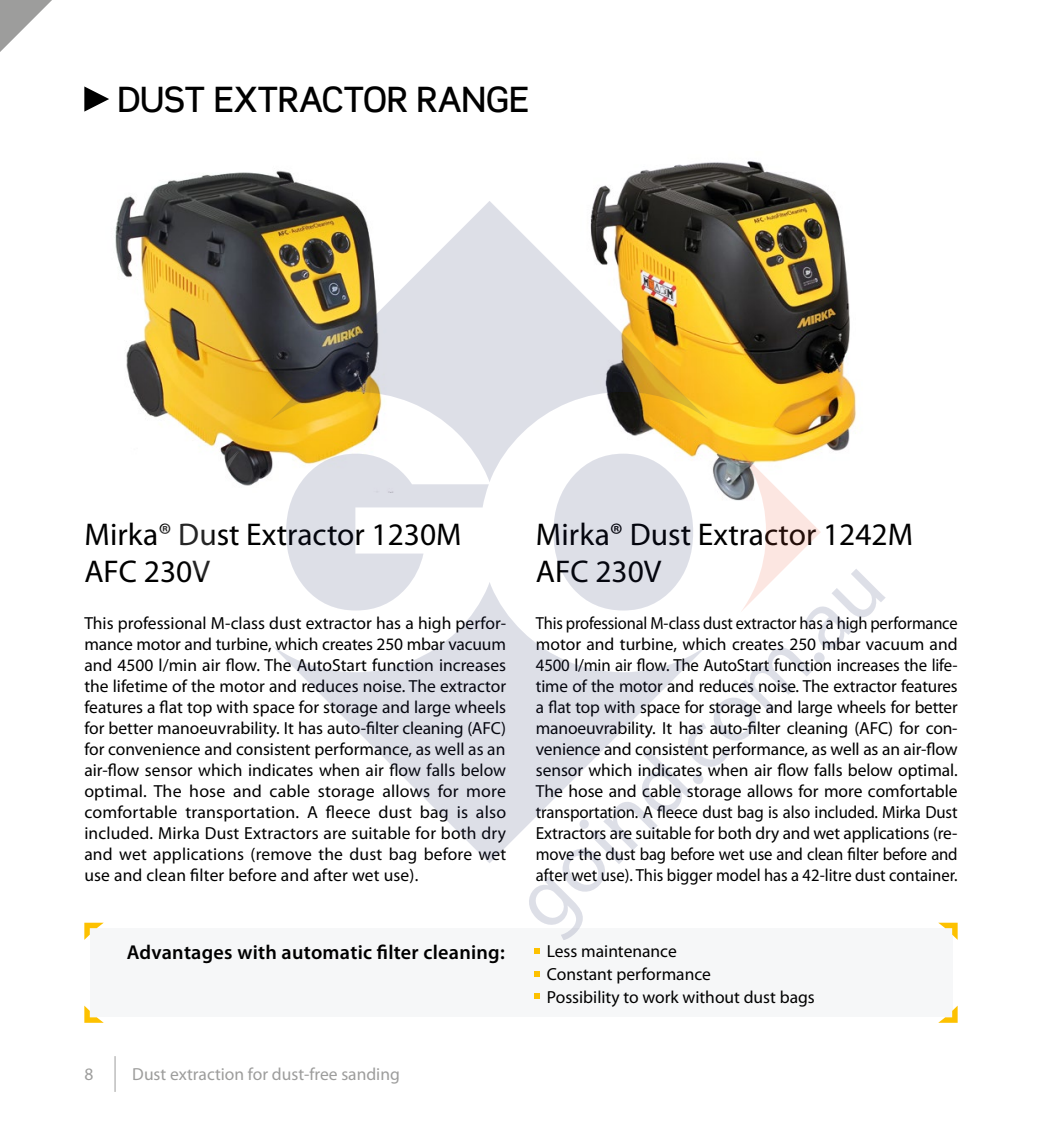
<style>
.page{position:relative;width:1042px;height:1141px;background:#fff}
.page>*{position:absolute;margin:0;border:0;box-sizing:border-box;transform-origin:0 0}
.t1{font:500 35px "Scene Pro";letter-spacing:-.01em;color:#000}
.t2{font:31.5px/37.8px "Myriad Pro";color:#000}
.t3{font:600 20.12px "Myriad Pro";letter-spacing:.015em;color:#000}
.t4{font:17.5px/21px "Myriad Pro";color:#000;text-align:justify}
.t5{font:17.5px/21px "Myriad Pro";color:#000;text-align:justify;scale:.94 1}
.t6{font:17.5px "Myriad Pro";color:#9d9d9c}
</style>
<div class="page">
<img style="left:115px;top:171px;width:236px;height:315px">
<svg style="left:84px;top:86px;width:25px;height:26px"></svg>
<img style="left:594px;top:161px;width:263px;height:290px">
<div style="left:90px;top:928px;width:862px;height:89px;background:#f6f7f8"></div>
<svg style="left:535px;top:948px;width:5px;height:6px"></svg>
<svg style="left:535px;top:971px;width:5px;height:5px"></svg>
<svg style="left:535px;top:994px;width:5px;height:5px"></svg>
<svg style="left:84px;top:923px;width:20px;height:17px"></svg>
<svg style="left:938px;top:1006px;width:19px;height:17px"></svg>
<svg style="left:84px;top:1006px;width:20px;height:17px"></svg>
<svg style="left:938px;top:923px;width:19px;height:16px"></svg>
<svg style="left:0;top:0;width:52px;height:52px"></svg>
<hr style="left:115px;top:1056px;width:1px;height:36px;background:#9d9d9c">
<img style="left:848px;top:161px;width:9px;height:20px">
<svg style="left:270px;top:201px;width:438px;height:281px"></svg>
<svg style="left:271px;top:582px;width:255px;height:281px"></svg>
<svg style="left:286px;top:454px;width:203px;height:157px"></svg>
<svg style="left:156px;top:450px;width:84px;height:36px"></svg>
<svg style="left:526px;top:451px;width:359px;height:489px"></svg>
<h1 class="t1" style="left:118px;top:77px;width:413px">DUST EXTRACTOR RANGE</h1>
<h2 class="t2" style="left:84px;top:515px;width:379px">Mirka® Dust Extractor 1230M<br>AFC 230V</h2>
<p class="t4" style="left:84px;top:612px;width:423px">This professional M-class dust extractor has a high perfor&shy;mance motor and turbine, which creates 250 mbar vacuum and 4500 l/min air flow. The AutoStart function increases the lifetime of the motor and reduces noise. The extractor features a flat top with space for storage and large wheels for better manoeuvrability. It has auto-filter cleaning (AFC) for convenience and consistent performance, as well as an air-flow sensor which indicates when air flow falls below optimal. The hose and cable storage allows for more comfortable transportation. A fleece dust bag is also included. Mirka Dust Extractors are suitable for both dry and wet applications (remove the dust bag before wet use and clean filter before and after wet use).</p>
<h2 class="t2" style="left:536px;top:515px;width:379px">Mirka® Dust Extractor 1242M<br>AFC 230V</h2>
<p class="t5" style="left:536px;top:612px;width:450px">This professional M-class dust extractor has a high performance motor and turbine, which creates 250 mbar vacuum and 4500 l/min air flow. The AutoStart function increases the life&shy;time of the motor and reduces noise. The extractor features a flat top with space for storage and large wheels for better manoeuvrability. It has auto-filter cleaning (AFC) for con&shy;venience and consistent performance, as well as an air-flow sensor which indicates when air flow falls below optimal.<br>The hose and cable storage allows for more comfortable transportation. A fleece dust bag is also included. Mirka Dust Extractors are suitable for both dry and wet applications (re&shy;move the dust bag before wet use and clean filter before and after wet use). This bigger model has a 42-litre dust container.</p>
<p class="t3" style="left:127px;top:940px;width:380px">Advantages with automatic filter cleaning:</p>
<p class="t4" style="left:547px;top:940px;width:269px;line-height:22.8px;text-align:left">Less maintenance<br>Constant performance<br>Possibility to work without dust bags</p>
<p class="t6" style="left:84px;top:1063px;width:10px">8</p>
<p class="t6" style="left:132px;top:1063px;width:269px">Dust extraction for dust-free sanding</p>
</div>
